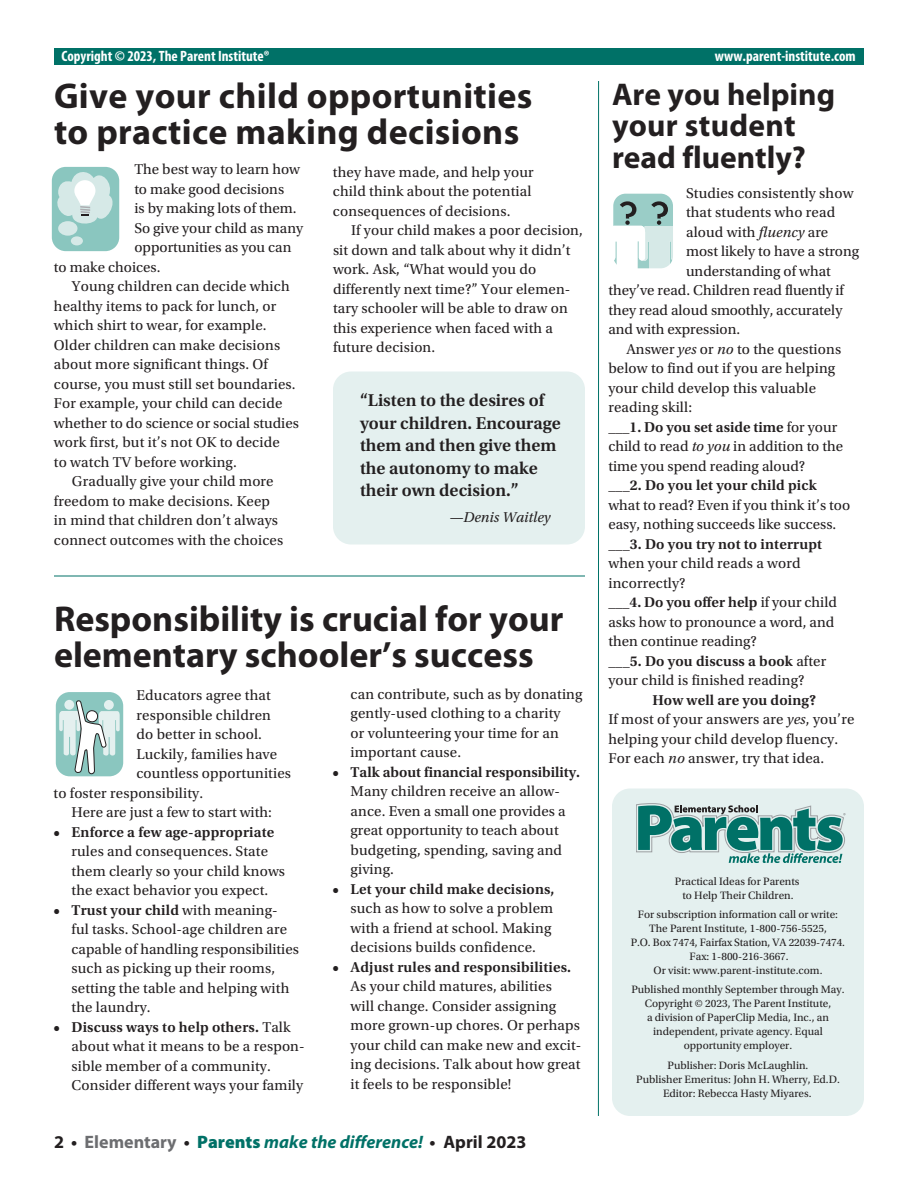
<style>
.page{position:relative;width:918px;height:1188px;background:#fff}
.page>*{position:absolute;margin:0;border:0;box-sizing:border-box;transform-origin:0 0}
.t1{font:700 36px/36px "Myriad Pro";color:#231f20}
.t2{font:700 31.5px/31.5px "Myriad Pro";color:#231f20}
.t3{font:600 18px/22.5px "Utopia Std";color:#231f20}
.t4{font:italic 700 18px "Myriad Pro";color:#007167}
.t5{font:15px/19.5px "Utopia Std";letter-spacing:.01em;color:#231f20}
.t6{font:600 15px "Utopia Std";letter-spacing:.01em;color:#231f20}
.t7{font:700 condensed 15px "Myriad Pro";color:#fff}
.t8{font:italic 15px "Utopia Std";color:#231f20}
.t9{font:11.25px/14.1px "Utopia Std";color:#231f20;text-align:center}
.s1{font-style:italic}
.s2{font-weight:400}
.s3{font-weight:600}
.s4{font-style:normal;color:#231f20}
.s5{font-style:normal;color:#6c6d70}
.s6{font-weight:900;font-style:normal}
</style>
<div class="page">
<div style="left:612px;top:789px;width:252px;height:327px;background:#e4f0ef;border-radius:18px"></div>
<hr style="left:598px;top:81px;width:1px;height:1035px;background:#007167">
<svg style="left:51px;top:166px;width:69px;height:86px;background:#b3d8d4"></svg>
<svg style="left:55px;top:692px;width:69px;height:85px"></svg>
<svg style="left:613px;top:193px;width:60px;height:76px"></svg>
<div style="left:54px;top:49px;width:810px;height:16px;background:#007167"></div>
<div style="left:333px;top:372px;width:252px;height:172px;background:#e4f0ef;border-radius:18px"></div>
<svg style="left:636px;top:803px;width:210px;height:60px"></svg>
<hr style="left:54px;top:576px;width:531px;height:1px;background:#007167">
<p class="t7" style="left:62px;top:46px;width:210px">Copyright © 2023, The Parent Institute®</p>
<p class="t7" style="left:715px;top:46px;width:142px">www.parent-institute.com</p>
<h1 class="t1" style="left:54px;top:77px;width:480px">Give your child opportunities to practice making decisions</h1>
<h2 class="t2" style="left:612px;top:77px;width:225px">Are you helping your student</h2>
<p class="t5" style="left:134px;top:160px;width:167px">The best way to learn how</p>
<h2 class="t2" style="left:612px;top:140px;width:195px">read fluently?</h2>
<p class="t5" style="left:333px;top:162px;width:202px">they have made, and help your child think about the potential consequences of decisions.</p>
<p class="t5" style="left:333px;top:221px;width:251px;text-indent:18px">If your child makes a poor decision, sit down and talk about why it didn’t work. Ask, “What would you do differently next time?” Your elemen&shy;tary schooler will be able to draw on this experience when faced with a future decision.</p>
<p class="t5" style="left:134px;top:179px;width:151px">to make good decisions</p>
<p class="t5" style="left:134px;top:199px;width:164px">is by making lots of them.</p>
<p class="t5" style="left:134px;top:218px;width:170px">So give your child as many</p>
<p class="t5" style="left:134px;top:238px;width:159px">opportunities as you can</p>
<p class="t5" style="left:54px;top:257px;width:108px">to make choices.</p>
<p class="t5" style="left:72px;top:277px;width:219px">Young children can decide which</p>
<p class="t5" style="left:54px;top:296px;width:224px">healthy items to pack for lunch, or</p>
<p class="t5" style="left:54px;top:316px;width:214px">which shirt to wear, for example.</p>
<p class="t5" style="left:54px;top:335px;width:228px">Older children can make decisions</p>
<p class="t5" style="left:54px;top:355px;width:215px">about more significant things. Of</p>
<p class="t5" style="left:54px;top:374px;width:243px">course, you must still set boundaries.</p>
<p class="t5" style="left:54px;top:394px;width:230px">For example, your child can decide</p>
<p class="t5" style="left:54px;top:413px;width:246px">whether to do science or social studies</p>
<p class="t5" style="left:54px;top:433px;width:227px">work first, but it’s not OK to decide</p>
<p class="t5" style="left:54px;top:452px;width:184px">to watch TV before working.</p>
<p class="t5" style="left:72px;top:472px;width:203px">Gradually give your child more</p>
<p class="t5" style="left:54px;top:491px;width:218px">freedom to make decisions. Keep</p>
<p class="t5" style="left:54px;top:511px;width:226px">in mind that children don’t always</p>
<p class="t5" style="left:54px;top:530px;width:231px">connect outcomes with the choices</p>
<p class="t5" style="left:686px;top:183px;width:169px">Studies consistently show</p>
<p class="t5" style="left:686px;top:203px;width:151px">that students who read</p>
<p class="t5" style="left:686px;top:222px;width:144px">aloud with <span class="s1">fluency</span> are</p>
<p class="t5" style="left:686px;top:242px;width:175px">most likely to have a strong</p>
<p class="t5" style="left:686px;top:261px;width:146px">understanding of what</p>
<p class="t5" style="left:608px;top:281px;width:237px">they’ve read. Children read fluently if</p>
<p class="t5" style="left:608px;top:300px;width:235px">they read aloud smoothly, accurately</p>
<p class="t5" style="left:608px;top:320px;width:133px">and with expression.</p>
<p class="t5" style="left:626px;top:339px;width:216px">Answer <span class="s1">yes</span> or <span class="s1">no</span> to the questions</p>
<p class="t5" style="left:608px;top:359px;width:228px">below to find out if you are helping</p>
<p class="t5" style="left:608px;top:378px;width:209px">your child develop this valuable</p>
<p class="t5" style="left:608px;top:398px;width:85px">reading skill:</p>
<p class="t6" style="left:608px;top:418px;width:230px">___1. Do you set aside time <span class="s2">for your</span></p>
<p class="t5" style="left:608px;top:437px;width:236px">child to read <span class="s1">to you</span> in addition to the</p>
<p class="t5" style="left:608px;top:456px;width:198px">time you spend reading aloud?</p>
<p class="t6" style="left:608px;top:477px;width:210px">___2. Do you let your child pick</p>
<p class="t5" style="left:608px;top:495px;width:243px">what to read? Even if you think it’s too easy, nothing succeeds like success.</p>
<p class="t6" style="left:608px;top:535px;width:215px">___3. Do you try not to interrupt</p>
<p class="t5" style="left:608px;top:554px;width:230px">when your child reads a word incorrectly?<br><span class="s3">___4. Do you offer help</span> if your child asks how to pronounce a word, and then continue reading?<br><span class="s3">___5. Do you discuss a book</span> after your child is finished reading?</p>
<p class="t5" style="left:608px;top:690px;width:248px;text-indent:44px"><span class="s3">How well are you doing?<br></span>If most of your answers are <span class="s1">yes</span>, you’re helping your child develop fluency.<br>For each <span class="s1">no</span> answer, try that idea.</p>
<p class="t3" style="left:360px;top:389px;width:202px">“Listen to the desires of your children. Encourage them and then give them the autonomy to make their own decision.”</p>
<p class="t8" style="left:449px;top:509px;width:103px">—Denis Waitley</p>
<h1 class="t1" style="left:54px;top:600px;width:511px">Responsibility is crucial for your elementary schooler’s success</h1>
<p class="t5" style="left:351px;top:684px;width:234px">can contribute, such as by donating gently-used clothing to a charity<br>or volunteering your time for an important cause.</p>
<p class="t6" style="left:333px;top:763px;width:249px">• Talk about financial responsibility.</p>
<p class="t5" style="left:351px;top:782px;width:217px">Many children receive an allow&shy;ance. Even a small one provides a great opportunity to teach about budgeting, spending, saving and giving.</p>
<p class="t6" style="left:333px;top:880px;width:223px">• Let your child make decisions,</p>
<p class="t5" style="left:351px;top:899px;width:204px">such as how to solve a problem with a friend at school. Making decisions builds confidence.</p>
<p class="t6" style="left:333px;top:958px;width:240px">• Adjust rules and responsibilities.</p>
<p class="t5" style="left:351px;top:977px;width:232px">As your child matures, abilities<br>will change. Consider assigning more grown-up chores. Or perhaps your child can make new and excit&shy;ing decisions. Talk about how great it feels to be responsible!</p>
<p class="t5" style="left:137px;top:686px;width:136px">Educators agree that</p>
<p class="t5" style="left:137px;top:705px;width:136px">responsible children</p>
<p class="t5" style="left:137px;top:725px;width:127px">do better in school.</p>
<p class="t5" style="left:137px;top:744px;width:142px">Luckily, families have</p>
<p class="t5" style="left:137px;top:764px;width:156px">countless opportunities</p>
<p class="t5" style="left:54px;top:783px;width:151px">to foster responsibility.</p>
<p class="t5" style="left:72px;top:803px;width:202px">Here are just a few to start with:</p>
<p class="t6" style="left:54px;top:823px;width:222px">• Enforce a few age-appropriate</p>
<p class="t5" style="left:72px;top:842px;width:215px">rules and consequences. State them clearly so your child knows the exact behavior you expect.</p>
<p class="t5" style="left:72px;top:900px;width:229px;text-indent:-18px"><span class="s3">• Trust your child</span> with meaning-<br>ful tasks. School-age children are capable of handling responsibilities such as picking up their rooms, setting the table and helping with the laundry.</p>
<p class="t5" style="left:72px;top:1017px;width:235px;text-indent:-18px"><span class="s3">• Discuss ways to help others.</span> Talk about what it means to be a respon&shy;sible member of a community.<br>Consider different ways your family</p>
<p class="t9" style="left:675px;top:874px;width:126px">Practical Ideas for Parents to Help Their Children.</p>
<p class="t9" style="left:631px;top:907px;width:216px">For subscription information call or write:<br>The Parent Institute, 1-800-756-5525,<br>P.O. Box 7474, Fairfax Station, VA 22039-7474.<br>Fax: 1-800-216-3667.<br>Or visit: www.parent-institute.com.</p>
<p class="t9" style="left:631px;top:982px;width:215px">Published monthly September through May.<br>Copyright © 2023, The Parent Institute,<br>a division of PaperClip Media, Inc., an independent, private agency. Equal opportunity employer.</p>
<p class="t9" style="left:636px;top:1059px;width:205px">Publisher: Doris McLaughlin.<br>Publisher Emeritus: John H. Wherry, Ed.D.<br>Editor: Rebecca Hasty Miyares.</p>
<p class="t4" style="left:54px;top:1130px;width:474px"><span class="s4">2 •</span> <span class="s5">Elementary</span> <span class="s4">•</span> <span class="s6">Parents</span> make the difference! <span class="s4">• April 2023</span></p>
</div>
